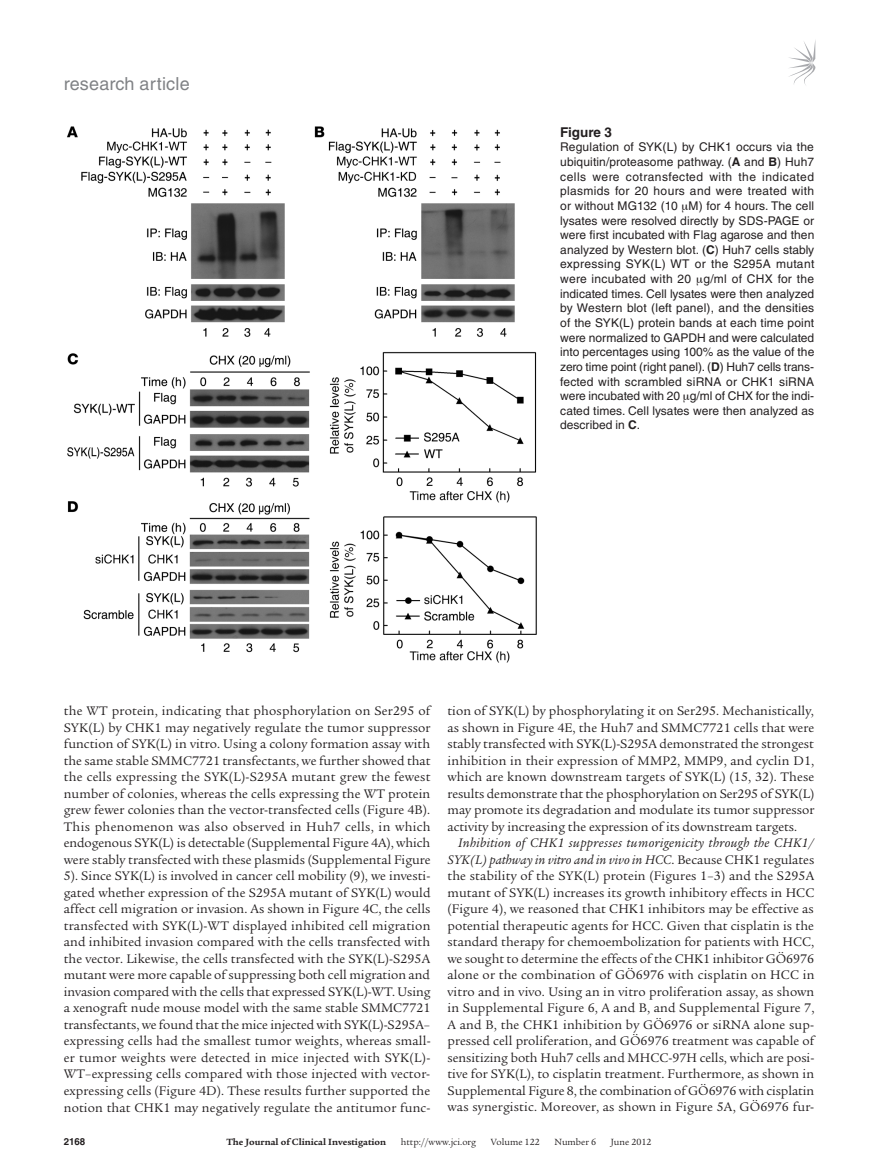
<style>
.page{position:relative;width:878px;height:1175px;background:#fff}
.page>*{position:absolute;margin:0;border:0;box-sizing:border-box;transform-origin:0 0}
.t1{font:18px "Helvetica LT Std";letter-spacing:.01em;color:#808285}
.t2{font:13.5px/16.5px "Legacy Serif Std";letter-spacing:.01em;color:#231f20;text-align:justify}
.t3{font:700 13.5px "Helvetica LT Std";color:#231f20}
.t4{font:12px/14.7px "Helvetica LT Std";letter-spacing:.005em;color:#231f20;text-align:justify}
.t5{font:9.75px "Legacy Serif Std";color:#231f20}
.t6{font:700 9.75px "Legacy Serif Std";color:#231f20}
.t7{font:700 9.75px "Helvetica LT Std";color:#231f20}
.s1{font-weight:700}
.s2{font-style:italic}
</style>
<div class="page">
<svg style="left:789px;top:42px;width:26px;height:43px"></svg>
<img style="left:67px;top:126px;width:470px;height:537px">
<h1 class="t1" style="left:64px;top:73px;width:127px">research article</h1>
<p class="t3" style="left:560px;top:124px;width:53px">Figure 3</p>
<p class="t4" style="left:560px;top:140px;width:255px">Regulation of SYK(L) by CHK1 occurs via the ubiquitin/proteasome pathway. (<span class="s1">A</span> and <span class="s1">B</span>) Huh7 cells were cotransfected with the indicated plasmids for 20 hours and were treated with or without MG132 (10 M) for 4 hours. The cell lysates were resolved directly by SDS-PAGE or were first incubated with Flag agarose and then analyzed by Western blot. (<span class="s1">C</span>) Huh7 cells stably expressing SYK(L) WT or the S295A mutant were incubated with 20 g/ml of CHX for the indicated times. Cell lysates were then analyzed by Western blot (left panel), and the densities of the SYK(L) protein bands at each time point were normalized to GAPDH and were calculated into percentages using 100% as the value of the zero time point (right panel). (<span class="s1">D</span>) Huh7 cells trans&shy;fected with scrambled siRNA or CHK1 siRNA were incubated with 20 g/ml of CHX for the indi&shy;cated times. Cell lysates were then analyzed as described in <span class="s1">C</span>.</p>
<p class="t2" style="left:64px;top:703px;width:368px">the WT protein, indicating that phosphorylation on Ser295 of SYK(L) by CHK1 may negatively regulate the tumor suppressor function of SYK(L) in vitro. Using a colony formation assay with the same stable SMMC7721 transfectants, we further showed that the cells expressing the SYK(L)-S295A mutant grew the fewest number of colonies, whereas the cells expressing the WT protein grew fewer colonies than the vector-transfected cells (Figure 4B).<br>This phenomenon was also observed in Huh7 cells, in which endogenous SYK(L) is detectable (Supplemental Figure 4A), which were stably transfected with these plasmids (Supplemental Figure 5). Since SYK(L) is involved in cancer cell mobility (9), we investi&shy;gated whether expression of the S295A mutant of SYK(L) would affect cell migration or invasion. As shown in Figure 4C, the cells transfected with SYK(L)-WT displayed inhibited cell migration and inhibited invasion compared with the cells transfected with the vector. Likewise, the cells transfected with the SYK(L)-S295A mutant were more capable of suppressing both cell migration and invasion compared with the cells that expressed SYK(L)-WT. Using a xenograft nude mouse model with the same stable SMMC7721 transfectants, we found that the mice injected with SYK(L)-S295A– expressing cells had the smallest tumor weights, whereas small&shy;er tumor weights were detected in mice injected with SYK(L)- WT–expressing cells compared with those injected with vector&shy;expressing cells (Figure 4D). These results further supported the notion that CHK1 may negatively regulate the antitumor func-</p>
<p class="t2" style="left:447px;top:703px;width:368px">tion of SYK(L) by phosphorylating it on Ser295. Mechanistically, as shown in Figure 4E, the Huh7 and SMMC7721 cells that were stably transfected with SYK(L)-S295A demonstrated the strongest inhibition in their expression of MMP2, MMP9, and cyclin D1, which are known downstream targets of SYK(L) (15, 32). These results demonstrate that the phosphorylation on Ser295 of SYK(L) may promote its degradation and modulate its tumor suppressor activity by increasing the expression of its downstream targets.</p>
<p class="t2" style="left:447px;top:835px;width:368px;text-indent:11px"><span class="s2">Inhibition of CHK1 suppresses tumorigenicity through the CHK1/ SYK(L) pathway in vitro and in vivo in HCC</span>. Because CHK1 regulates the stability of the SYK(L) protein (Figures 1–3) and the S295A mutant of SYK(L) increases its growth inhibitory effects in HCC (Figure 4), we reasoned that CHK1 inhibitors may be effective as potential therapeutic agents for HCC. Given that cisplatin is the standard therapy for chemoembolization for patients with HCC, we sought to determine the effects of the CHK1 inhibitor GÖ6976 alone or the combination of GÖ6976 with cisplatin on HCC in vitro and in vivo. Using an in vitro proliferation assay, as shown in Supplemental Figure 6, A and B, and Supplemental Figure 7, A and B, the CHK1 inhibition by GÖ6976 or siRNA alone sup&shy;pressed cell proliferation, and GÖ6976 treatment was capable of sensitizing both Huh7 cells and MHCC-97H cells, which are posi&shy;tive for SYK(L), to cisplatin treatment. Furthermore, as shown in Supplemental Figure 8, the combination of GÖ6976 with cisplatin was synergistic. Moreover, as shown in Figure 5A, GÖ6976 fur-</p>
<p class="t7" style="left:64px;top:1135px;width:23px">2168</p>
<p class="t6" style="left:226px;top:1135px;width:161px">The Journal of Clinical Investigation</p>
<p class="t5" style="left:401px;top:1136px;width:77px">http://www.jci.org</p>
<p class="t5" style="left:491px;top:1136px;width:50px">Volume 122</p>
<p class="t5" style="left:554px;top:1136px;width:43px">Number 6</p>
<p class="t5" style="left:610px;top:1136px;width:42px">June 2012</p>
</div>
